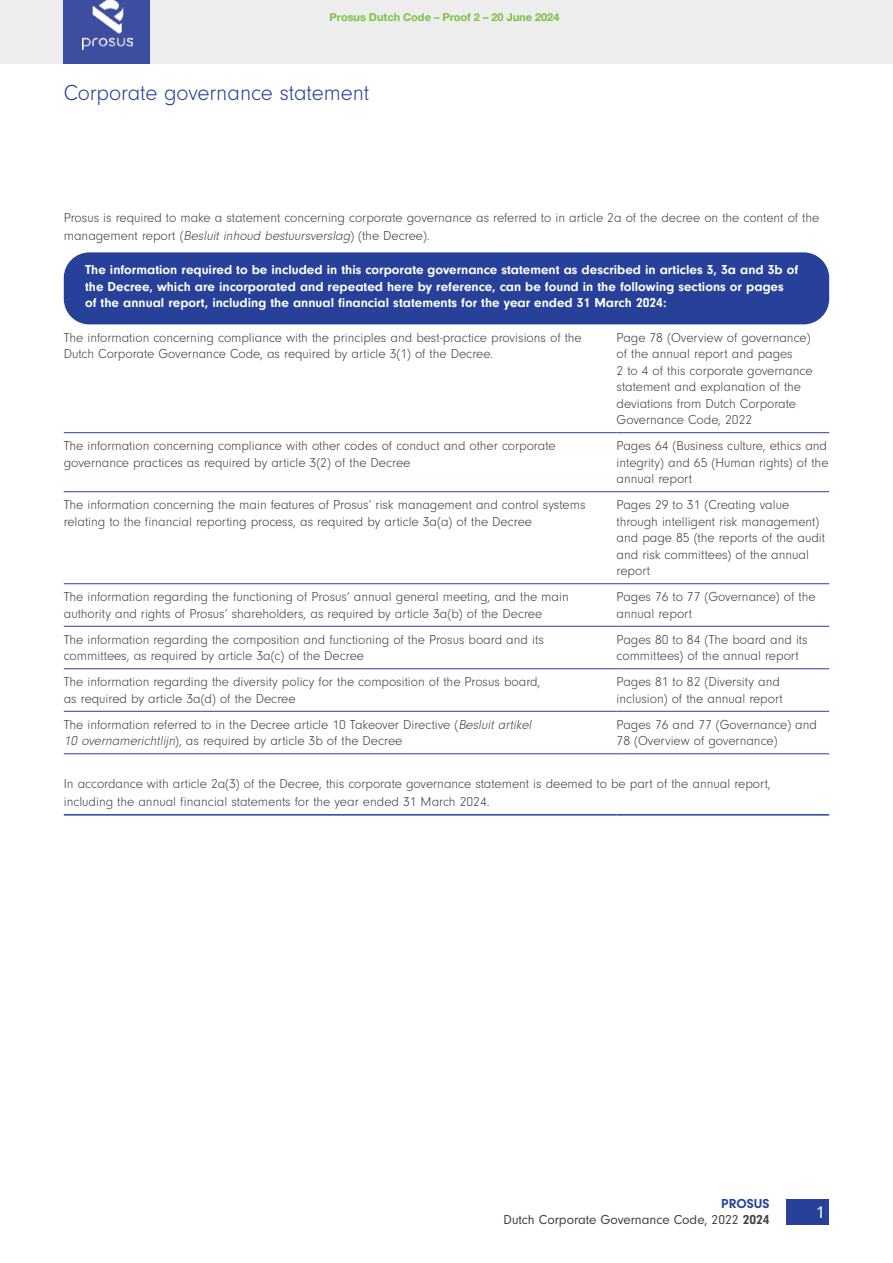
<style>
.page{position:relative;width:893px;height:1263px;background:#fff}
.page>*{position:absolute;margin:0;border:0;box-sizing:border-box;transform-origin:0 0}
.t1{font:300 22.5px "Neuzeit Gro";letter-spacing:-.005em;color:#27419a}
.t2{font:18px "Neuzeit Gro";color:#fff}
.t3{font:300 13.5px/16.5px "Neuzeit Gro";color:#414042}
.t4{font:700 13.5px/16.5px "Neuzeit Gro";color:#fff}
.t5{font:13.5px/16.2px "Neuzeit Gro";color:#414042;text-align:right}
.t6{font:700 10.95px "Helvetica Neue LT Std";color:#7ac143}
.s1{font-style:italic}
.s2{font-weight:700;color:#27419a}
.s3{font-weight:700}
</style>
<div class="page">
<hr style="left:64px;top:491px;width:553px;height:1px;background:#27419a">
<hr style="left:617px;top:491px;width:212px;height:1px;background:#27419a">
<hr style="left:64px;top:583px;width:553px;height:1px;background:#27419a">
<hr style="left:617px;top:583px;width:212px;height:1px;background:#27419a">
<hr style="left:64px;top:626px;width:553px;height:1px;background:#27419a">
<hr style="left:617px;top:626px;width:212px;height:1px;background:#27419a">
<hr style="left:64px;top:668px;width:553px;height:1px;background:#27419a">
<hr style="left:617px;top:668px;width:212px;height:1px;background:#27419a">
<hr style="left:64px;top:711px;width:553px;height:1px;background:#27419a">
<hr style="left:617px;top:711px;width:212px;height:1px;background:#27419a">
<hr style="left:64px;top:753px;width:553px;height:1px;background:#27419a">
<hr style="left:617px;top:753px;width:212px;height:1px;background:#27419a">
<hr style="left:64px;top:814px;width:553px;height:1px;background:#27419a">
<hr style="left:617px;top:814px;width:212px;height:1px;background:#27419a">
<hr style="left:64px;top:432px;width:553px;height:1px;background:#27419a">
<hr style="left:617px;top:432px;width:212px;height:1px;background:#27419a">
<div style="left:64px;top:252px;width:765px;height:72px;background:#27419a;border-radius:26px"></div>
<div style="left:0;top:0;width:893px;height:64px;background:#ededee"></div>
<div style="left:787px;top:1199px;width:42px;height:25px;background:#27419a"></div>
<div style="left:64px;top:0;width:86px;height:64px;background:#3d4ea1"></div>
<img style="left:82px;top:0;width:51px;height:50px">
<p class="t6" style="left:330px;top:10px;width:231px">Prosus Dutch Code – Proof 2 – 20 June 2024</p>
<h1 class="t1" style="left:64px;top:81px;width:307px">Corporate governance statement</h1>
<p class="t3" style="left:64px;top:209px;width:757px;line-height:18px">Prosus is required to make a statement concerning corporate governance as referred to in article 2a of the decree on the content of the m a n a g e m e n t re p o rt ( <span class="s1">Besluit inhoud bestuursverslag</span>) (t h e D ec ree) .</p>
<p class="t4" style="left:85px;top:262px;width:715px">The information required to be included in this corporate governance statement as described in articles 3, 3a and 3b of the Decree, which are incorporated and repeated here by reference, can be found in the following sections or pages of the annual report, including the annual financial statements for the year ended 31 March 2024:</p>
<p class="t3" style="left:64px;top:329px;width:519px">The information concerning compliance with the principles and best-practice provisions of the<br>Dutch Corporate Governance Code, as required by article 3(1) of the Decree.</p>
<p class="t3" style="left:617px;top:329px;width:197px">Page 78 (Overview of governance) of the annual report and pages<br>2 to 4 of this corporate governance statement and explanation of the deviations from Dutch Corporate<br>Governance Code, 2022</p>
<p class="t3" style="left:64px;top:438px;width:493px">The information concerning compliance with other codes of conduct and other corporate governance practices as required by article 3(2) of the Decree</p>
<p class="t3" style="left:617px;top:438px;width:213px;text-align:justify">Pages 64 (Business culture, ethics and integrity) and 65 (Human rights) of the annual report</p>
<p class="t3" style="left:64px;top:497px;width:523px">The information concerning the main features of Prosus’ risk management and control systems relating to the financial reporting process, as required by article 3a(a) of the Decree</p>
<p class="t3" style="left:617px;top:497px;width:210px">Pages 29 to 31 (Creating value through intelligent risk management) and page 85 (the reports of the audit and risk committees) of the annual report</p>
<p class="t3" style="left:64px;top:589px;width:506px">The information regarding the functioning of Prosus’ annual general meeting, and the main authority and rights of Prosus’ shareholders, as required by article 3a(b) of the Decree</p>
<p class="t3" style="left:617px;top:589px;width:200px">Pages 76 to 77 (Governance) of the annual report</p>
<p class="t3" style="left:64px;top:631px;width:482px">The information regarding the composition and functioning of the Prosus board and its committees, as required by article 3a(c) of the Decree</p>
<p class="t3" style="left:617px;top:631px;width:193px">Pages 80 to 84 (The board and its committees) of the annual report</p>
<p class="t3" style="left:64px;top:674px;width:478px">The information regarding the diversity policy for the composition of the Prosus board, as required by article 3a(d) of the Decree</p>
<p class="t3" style="left:617px;top:674px;width:168px">Pages 81 to 82 (Diversity and inclusion) of the annual report</p>
<p class="t3" style="left:64px;top:716px;width:472px">The information referred to in the Decree article 10 Takeover Directive (<span class="s1">Besluit artikel<br>10 overnamerichtlijn</span>), as required by article 3b of the Decree</p>
<p class="t3" style="left:617px;top:716px;width:202px">Pages 76 and 77 (Governance) and<br>78 (Overview of governance)</p>
<p class="t3" style="left:64px;top:775px;width:708px;line-height:18px">In accordance with article 2a(3) of the Decree, this corporate governance statement is deemed to be part of the annual report, including the annual financial statements for the year ended 31 March 2024.</p>
<p class="t5" style="left:504px;top:1196px;width:268px"><span class="s2">PROSUS<br></span>Dutch Corporate Governance Code, 2022 <span class="s3">2024</span></p>
<h2 class="t2" style="left:816px;top:1202px;width:10px">1</h2>
</div>
